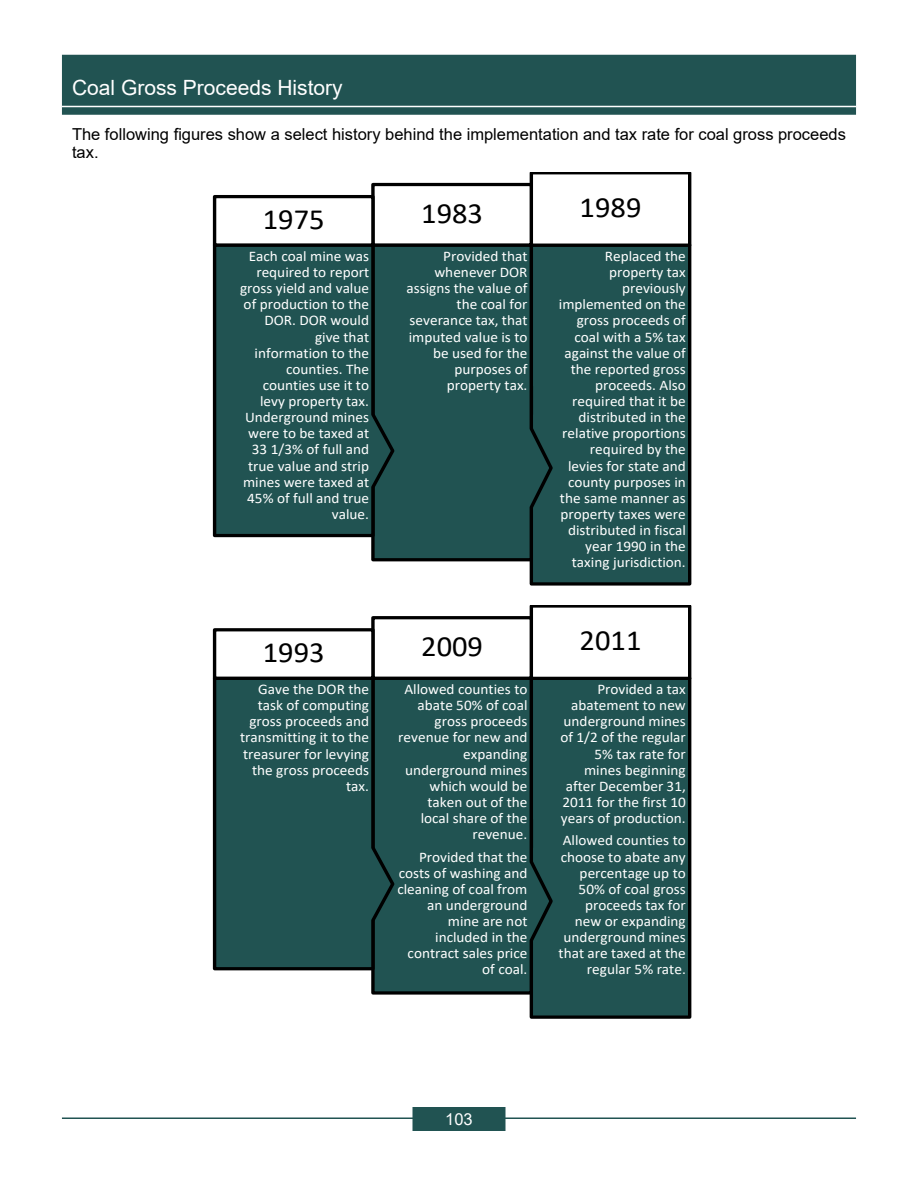
<style>
.page{position:relative;width:918px;height:1188px;background:#fff}
.page>*{position:absolute;margin:0;border:0;box-sizing:border-box;transform-origin:0 0}
.t1{font:29.4px "Calibri";color:#000;scale:1.04 1}
.t2{font:21px "Arial";color:#fff}
.t3{font:16.5px/18px "Arial";color:#000}
.t4{font:16.5px "Arial";color:#fff}
.t5{font:14.7px/16.2px "Calibri";color:#fff;text-align:right;scale:1.04 1}
</style>
<div class="page">
<hr style="left:62px;top:1118px;width:794px;height:1px;background:#215352">
<div style="left:62px;top:55px;width:794px;height:60px;background:#215352;border:2px solid #215352"></div>
<div style="left:413px;top:1108px;width:92px;height:22px;background:#215352"></div>
<div style="left:412px;top:1107px;width:94px;height:24px;border:2px solid #215352"></div>
<hr style="left:62px;top:106px;width:794px;height:1px;background:#fff">
<div style="left:529px;top:242px;width:163px;height:344px;background:#215352"></div>
<svg style="left:530px;top:173px;width:161px;height:74px"></svg>
<div style="left:371px;top:242px;width:184px;height:321px;background:#215352"></div>
<div style="left:373px;top:185px;width:158px;height:60px;background:#fff"></div>
<div style="left:371px;top:183px;width:162px;height:64px;border:3px solid #000"></div>
<div style="left:212px;top:242px;width:185px;height:297px;background:#215352"></div>
<div style="left:215px;top:197px;width:158px;height:48px;background:#fff"></div>
<div style="left:213px;top:195px;width:162px;height:52px;border:3px solid #000"></div>
<div style="left:529px;top:675px;width:163px;height:344px;background:#215352"></div>
<svg style="left:530px;top:606px;width:161px;height:74px"></svg>
<div style="left:371px;top:675px;width:184px;height:321px;background:#215352"></div>
<div style="left:373px;top:618px;width:158px;height:60px;background:#fff"></div>
<div style="left:371px;top:616px;width:162px;height:64px;border:3px solid #000"></div>
<div style="left:212px;top:675px;width:185px;height:297px;background:#215352"></div>
<div style="left:215px;top:630px;width:158px;height:48px;background:#fff"></div>
<div style="left:213px;top:628px;width:162px;height:52px;border:3px solid #000"></div>
<h2 class="t2" style="left:72px;top:73px;width:272px">Coal Gross Proceeds History</h2>
<p class="t3" style="left:72px;top:125px;width:775px">The following figures show a select history behind the implementation and tax rate for coal gross proceeds tax.</p>
<h1 class="t1" style="left:263px;top:199px;width:61px">1975</h1>
<p class="t5" style="left:240px;top:248px;width:126px">Each coal mine was required to report gross yield and value of production to the<br>DOR. DOR would give that information to the counties. The counties use it to levy property tax.<br>Underground mines were to be taxed at<br>33 1/3% of full and true value and strip mines were taxed at<br>45% of full and true value.</p>
<h1 class="t1" style="left:421px;top:193px;width:61px">1983</h1>
<p class="t5" style="left:407px;top:248px;width:118px">Provided that whenever DOR assigns the value of the coal for severance tax, that imputed value is to be used for the purposes of property tax.</p>
<h1 class="t1" style="left:263px;top:632px;width:61px">1993</h1>
<p class="t5" style="left:240px;top:681px;width:126px">Gave the DOR the task of computing gross proceeds and transmitting it to the treasurer for levying the gross proceeds tax.</p>
<h1 class="t1" style="left:421px;top:626px;width:61px">2009</h1>
<p class="t5" style="left:398px;top:681px;width:126px">Allowed counties to abate 50% of coal gross proceeds revenue for new and expanding underground mines which would be taken out of the local share of the revenue.</p>
<p class="t5" style="left:397px;top:848px;width:127px">Provided that the costs of washing and cleaning of coal from an underground mine are not included in the contract sales price of coal.</p>
<h1 class="t1" style="left:580px;top:187px;width:61px">1989</h1>
<p class="t5" style="left:559px;top:248px;width:124px">Replaced the property tax previously implemented on the gross proceeds of coal with a 5% tax against the value of the reported gross proceeds. Also required that it be distributed in the relative proportions required by the levies for state and county purposes in the same manner as property taxes were distributed in fiscal year 1990 in the taxing jurisdiction.</p>
<h1 class="t1" style="left:580px;top:620px;width:61px">2011</h1>
<p class="t5" style="left:560px;top:681px;width:122px">Provided a tax abatement to new underground mines of 1/2 of the regular<br>5% tax rate for mines beginning after December 31,<br>2011 for the first 10 years of production.</p>
<p class="t5" style="left:559px;top:832px;width:124px">Allowed counties to choose to abate any percentage up to<br>50% of coal gross proceeds tax for new or expanding underground mines that are taxed at the regular 5% rate.</p>
<p class="t4" style="left:445px;top:1108px;width:29px">103</p>
</div>
